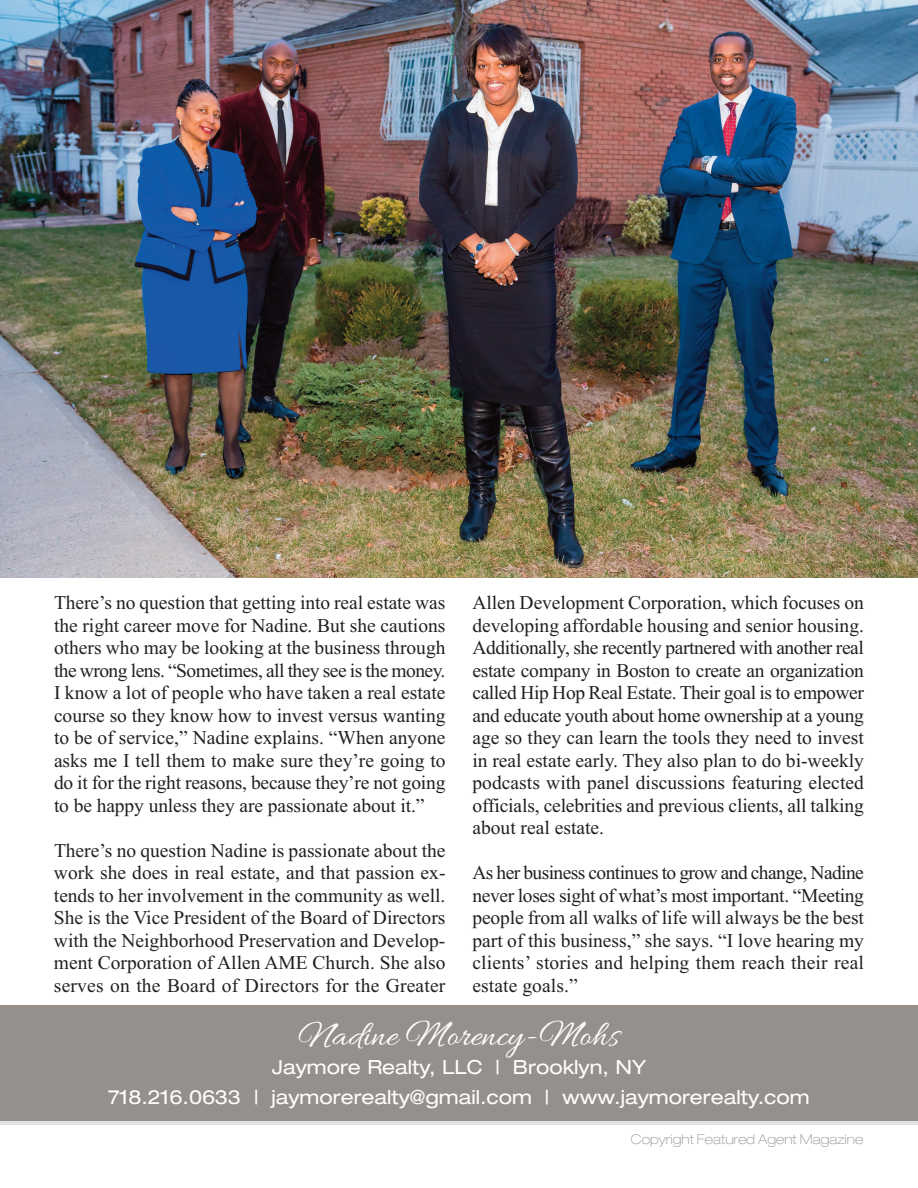
<style>
.page{position:relative;width:918px;height:1188px;background:#fff}
.page>*{position:absolute;margin:0;border:0;box-sizing:border-box;transform-origin:0 0}
.t1{font:36px "Allura";color:#fff}
.t2{font:19.5px/22.5px "Times New Roman";color:#231f20;text-align:justify}
.t3{font:expanded 19.5px/30px "Helvetica Neue";color:#fff;text-align:center}
.t4{font:100 expanded 13.5px "Helvetica Neue";color:#939598}
.s1{font-family:"Alex Brush"}
</style>
<div class="page">
<div style="left:0;top:1005px;width:918px;height:117px;background:#95908b"></div>
<hr style="left:0;top:1121px;width:918px;height:4px;background:#e2e2e0">
<img style="left:0;top:0;width:918px;height:577px">
<p class="t2" style="left:54px;top:591px;width:393px">There’s no question that getting into real estate was the right career move for Nadine. But she cautions others who may be looking at the business through the wrong lens. “Sometimes, all they see is the money.<br>I know a lot of people who have taken a real estate course so they know how to invest versus wanting to be of service,” Nadine explains. “When anyone asks me I tell them to make sure they’re going to do it for the right reasons, because they’re not going to be happy unless they are passionate about it.”</p>
<p class="t2" style="left:54px;top:839px;width:393px">There’s no question Nadine is passionate about the work she does in real estate, and that passion ex&shy;tends to her involvement in the community as well.<br>She is the Vice President of the Board of Directors with the Neighborhood Preservation and Develop&shy;ment Corporation of Allen AME Church. She also serves on the Board of Directors for the Greater</p>
<p class="t2" style="left:472px;top:591px;width:393px">Allen Development Corporation, which focuses on developing affordable housing and senior housing.<br>Additionally, she recently partnered with another real estate company in Boston to create an organization called Hip Hop Real Estate. Their goal is to empower and educate youth about home ownership at a young age so they can learn the tools they need to invest in real estate early. They also plan to do bi-weekly podcasts with panel discussions featuring elected officials, celebrities and previous clients, all talking about real estate.</p>
<p class="t2" style="left:472px;top:861px;width:393px">As her business continues to grow and change, Nadine never loses sight of what’s most important. “Meeting people from all walks of life will always be the best part of this business,” she says. “I love hearing my clients’ stories and helping them reach their real estate goals.”</p>
<h1 class="t1" style="left:299px;top:1015px;width:322px"><span class="s1">N</span>adine <span class="s1">M</span>orency-<span class="s1">M</span>ohs</h1>
<p class="t3" style="left:108px;top:1054px;width:703px">Jaymore Realty, LLC | Brooklyn, NY<br>718.216.0633 | jaymorerealty@gmail.com | www.jaymorerealty.com</p>
<p class="t4" style="left:631px;top:1134px;width:234px">Copyright Featured Agent Magazine</p>
</div>
